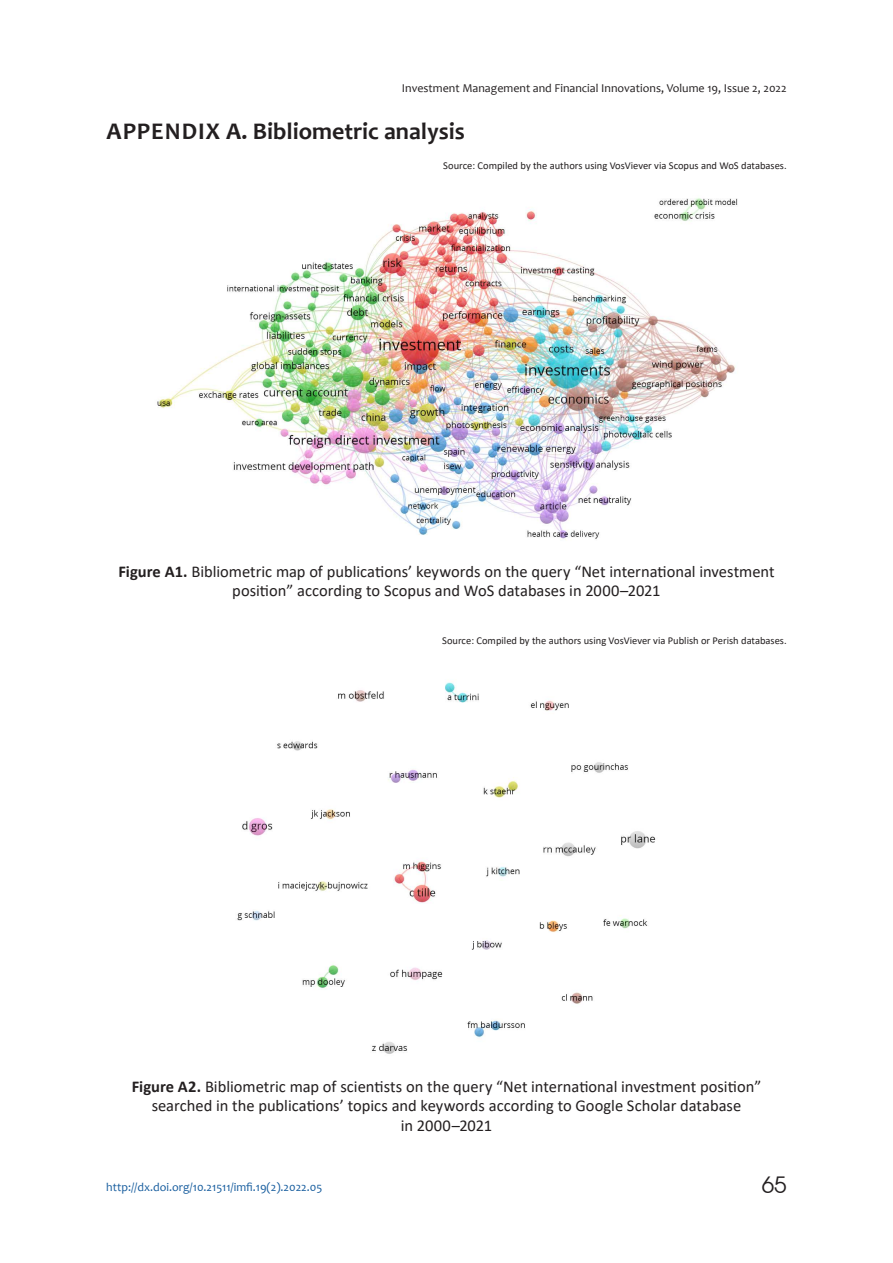
<style>
.page{position:relative;width:893px;height:1263px;background:#fff}
.page>*{position:absolute;margin:0;border:0;box-sizing:border-box;transform-origin:0 0}
.t1{font:700 24px "Candara";color:#231f20}
.t2{font:22.5px "Avant Garde Gothic C";color:#231f20}
.t3{font:16.5px/19.8px "Calibri";color:#231f20;text-align:center}
.t4{font:12px "Candara";color:#231f20}
.t5{font:12px "Candara";color:#175d9e}
.t6{font:10.5px "Calibri";color:#231f20}
.s1{font-weight:700}
</style>
<div class="page">
<img style="left:157px;top:198px;width:581px;height:342px">
<img style="left:237px;top:682px;width:419px;height:372px">
<p class="t4" style="left:402px;top:83px;width:386px">Investment Management and Financial Innovations, Volume 19, Issue 2, 2022</p>
<h1 class="t1" style="left:107px;top:122px;width:360px">APPENDIX A. Bibliometric analysis</h1>
<p class="t6" style="left:443px;top:158px;width:345px">Source: Compiled by the authors using VosViever via Scopus and WoS databases.</p>
<p class="t3" style="left:118px;top:561px;width:658px"><span class="s1">Figure A1.</span> Bibliometric map of publications’ keywords on the query “Net international investment position” according to Scopus and WoS databases in 2000–2021</p>
<p class="t6" style="left:442px;top:633px;width:346px">Source: Compiled by the authors using VosViever via Publish or Perish databases.</p>
<p class="t3" style="left:132px;top:1076px;width:631px"><span class="s1">Figure A2.</span> Bibliometric map of scientists on the query “Net international investment position” searched in the publications’ topics and keywords according to Google Scholar database<br>in 2000–2021</p>
<p class="t5" style="left:106px;top:1179px;width:218px">http://dx.doi.org/10.21511/imfi.19(2).2022.05</p>
<h2 class="t2" style="left:762px;top:1172px;width:26px">65</h2>
</div>
